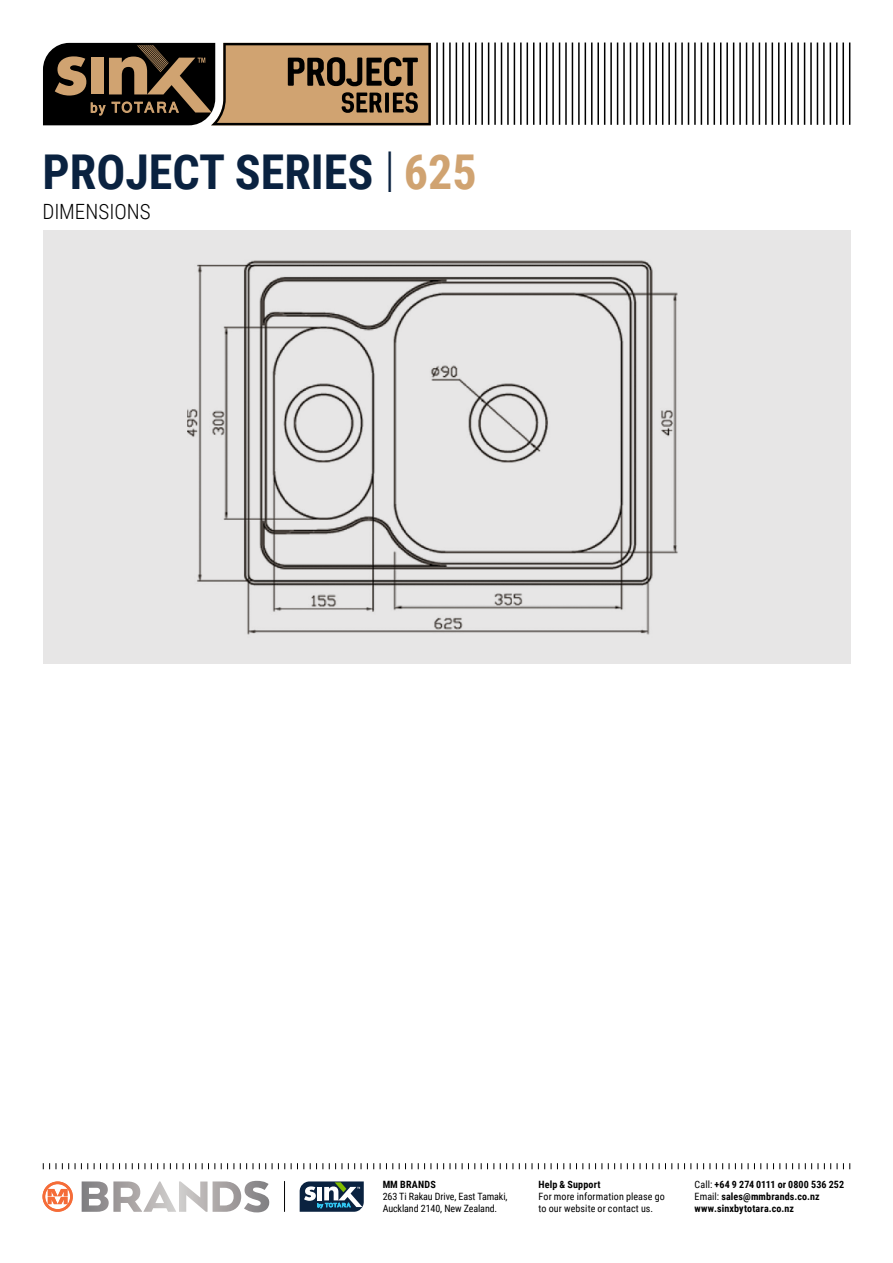
<style>
.page{position:relative;width:893px;height:1263px;background:#fff}
.page>*{position:absolute;margin:0;border:0;box-sizing:border-box;transform-origin:0 0}
.t1{font:700 48px "Roboto Condensed";color:#0a2240}
.t2{font:300 21px "Roboto Condensed";color:#000}
.t3{font:10.05px/12px "Roboto Condensed";letter-spacing:.005em;color:#000}
.t4{font:700 10.05px/12px "Roboto Condensed";letter-spacing:.015em;color:#000}
.s1{font-weight:300}
.s2{color:#d0a371}
.s3{font-weight:400}
</style>
<div class="page">
<svg style="left:43px;top:43px;width:388px;height:82px;background:#775e43"></svg>
<hr style="left:436px;top:43px;width:2px;height:82px;background:#000">
<hr style="left:443px;top:43px;width:1px;height:82px;background:#000">
<hr style="left:449px;top:43px;width:2px;height:82px;background:#000">
<hr style="left:456px;top:43px;width:1px;height:82px;background:#000">
<hr style="left:462px;top:43px;width:2px;height:82px;background:#000">
<hr style="left:468px;top:43px;width:2px;height:82px;background:#000">
<hr style="left:475px;top:43px;width:1px;height:82px;background:#000">
<hr style="left:481px;top:43px;width:2px;height:82px;background:#000">
<hr style="left:488px;top:43px;width:1px;height:82px;background:#000">
<hr style="left:494px;top:43px;width:2px;height:82px;background:#000">
<hr style="left:501px;top:43px;width:1px;height:82px;background:#000">
<hr style="left:507px;top:43px;width:2px;height:82px;background:#000">
<hr style="left:514px;top:43px;width:1px;height:82px;background:#000">
<hr style="left:520px;top:43px;width:2px;height:82px;background:#000">
<hr style="left:527px;top:43px;width:1px;height:82px;background:#000">
<hr style="left:533px;top:43px;width:1px;height:82px;background:#000">
<hr style="left:539px;top:43px;width:2px;height:82px;background:#000">
<hr style="left:546px;top:43px;width:1px;height:82px;background:#000">
<hr style="left:552px;top:43px;width:2px;height:82px;background:#000">
<hr style="left:559px;top:43px;width:1px;height:82px;background:#000">
<hr style="left:565px;top:43px;width:2px;height:82px;background:#000">
<hr style="left:572px;top:43px;width:1px;height:82px;background:#000">
<hr style="left:578px;top:43px;width:2px;height:82px;background:#000">
<hr style="left:585px;top:43px;width:1px;height:82px;background:#000">
<hr style="left:591px;top:43px;width:1px;height:82px;background:#000">
<hr style="left:597px;top:43px;width:2px;height:82px;background:#000">
<hr style="left:604px;top:43px;width:1px;height:82px;background:#000">
<hr style="left:610px;top:43px;width:2px;height:82px;background:#000">
<hr style="left:617px;top:43px;width:1px;height:82px;background:#000">
<hr style="left:623px;top:43px;width:2px;height:82px;background:#000">
<hr style="left:630px;top:43px;width:1px;height:82px;background:#000">
<hr style="left:636px;top:43px;width:2px;height:82px;background:#000">
<hr style="left:643px;top:43px;width:1px;height:82px;background:#000">
<hr style="left:649px;top:43px;width:2px;height:82px;background:#000">
<hr style="left:655px;top:43px;width:2px;height:82px;background:#000">
<hr style="left:662px;top:43px;width:1px;height:82px;background:#000">
<hr style="left:668px;top:43px;width:2px;height:82px;background:#000">
<hr style="left:675px;top:43px;width:1px;height:82px;background:#000">
<hr style="left:681px;top:43px;width:2px;height:82px;background:#000">
<hr style="left:688px;top:43px;width:1px;height:82px;background:#000">
<hr style="left:694px;top:43px;width:2px;height:82px;background:#000">
<hr style="left:701px;top:43px;width:1px;height:82px;background:#000">
<hr style="left:707px;top:43px;width:2px;height:82px;background:#000">
<hr style="left:713px;top:43px;width:2px;height:82px;background:#000">
<hr style="left:720px;top:43px;width:1px;height:82px;background:#000">
<hr style="left:726px;top:43px;width:2px;height:82px;background:#000">
<hr style="left:733px;top:43px;width:1px;height:82px;background:#000">
<hr style="left:739px;top:43px;width:2px;height:82px;background:#000">
<hr style="left:746px;top:43px;width:1px;height:82px;background:#000">
<hr style="left:752px;top:43px;width:2px;height:82px;background:#000">
<hr style="left:759px;top:43px;width:1px;height:82px;background:#000">
<hr style="left:765px;top:43px;width:2px;height:82px;background:#000">
<hr style="left:772px;top:43px;width:1px;height:82px;background:#000">
<hr style="left:778px;top:43px;width:1px;height:82px;background:#000">
<hr style="left:784px;top:43px;width:2px;height:82px;background:#000">
<hr style="left:791px;top:43px;width:1px;height:82px;background:#000">
<hr style="left:797px;top:43px;width:2px;height:82px;background:#000">
<hr style="left:804px;top:43px;width:1px;height:82px;background:#000">
<hr style="left:810px;top:43px;width:2px;height:82px;background:#000">
<hr style="left:817px;top:43px;width:1px;height:82px;background:#000">
<hr style="left:823px;top:43px;width:2px;height:82px;background:#000">
<hr style="left:830px;top:43px;width:1px;height:82px;background:#000">
<hr style="left:836px;top:43px;width:1px;height:82px;background:#000">
<hr style="left:842px;top:43px;width:2px;height:82px;background:#000">
<hr style="left:849px;top:43px;width:1px;height:82px;background:#000">
<svg style="left:43px;top:1181px;width:30px;height:31px"></svg>
<svg style="left:82px;top:1181px;width:187px;height:31px"></svg>
<svg style="left:43px;top:1163px;width:7px;height:6px"></svg>
<svg style="left:56px;top:1163px;width:13px;height:6px"></svg>
<svg style="left:75px;top:1163px;width:13px;height:6px"></svg>
<svg style="left:94px;top:1163px;width:13px;height:6px"></svg>
<svg style="left:113px;top:1163px;width:7px;height:6px"></svg>
<svg style="left:126px;top:1163px;width:13px;height:6px"></svg>
<svg style="left:145px;top:1163px;width:13px;height:6px"></svg>
<svg style="left:164px;top:1163px;width:13px;height:6px"></svg>
<svg style="left:183px;top:1163px;width:13px;height:6px"></svg>
<svg style="left:202px;top:1163px;width:13px;height:6px"></svg>
<svg style="left:221px;top:1163px;width:7px;height:6px"></svg>
<svg style="left:234px;top:1163px;width:13px;height:6px"></svg>
<svg style="left:253px;top:1163px;width:13px;height:6px"></svg>
<svg style="left:272px;top:1163px;width:13px;height:6px"></svg>
<svg style="left:291px;top:1163px;width:13px;height:6px"></svg>
<svg style="left:310px;top:1163px;width:7px;height:6px"></svg>
<svg style="left:323px;top:1163px;width:13px;height:6px"></svg>
<svg style="left:342px;top:1163px;width:13px;height:6px"></svg>
<svg style="left:361px;top:1163px;width:13px;height:6px"></svg>
<svg style="left:380px;top:1163px;width:13px;height:6px"></svg>
<svg style="left:399px;top:1163px;width:13px;height:6px"></svg>
<svg style="left:418px;top:1163px;width:7px;height:6px"></svg>
<svg style="left:431px;top:1163px;width:13px;height:6px"></svg>
<svg style="left:450px;top:1163px;width:6px;height:6px"></svg>
<svg style="left:462px;top:1163px;width:13px;height:6px"></svg>
<svg style="left:481px;top:1163px;width:13px;height:6px"></svg>
<svg style="left:500px;top:1163px;width:7px;height:6px"></svg>
<svg style="left:513px;top:1163px;width:13px;height:6px"></svg>
<svg style="left:532px;top:1163px;width:13px;height:6px"></svg>
<svg style="left:551px;top:1163px;width:13px;height:6px"></svg>
<svg style="left:570px;top:1163px;width:13px;height:6px"></svg>
<svg style="left:589px;top:1163px;width:7px;height:6px"></svg>
<svg style="left:602px;top:1163px;width:13px;height:6px"></svg>
<svg style="left:621px;top:1163px;width:13px;height:6px"></svg>
<svg style="left:640px;top:1163px;width:13px;height:6px"></svg>
<svg style="left:659px;top:1163px;width:13px;height:6px"></svg>
<svg style="left:678px;top:1163px;width:13px;height:6px"></svg>
<svg style="left:697px;top:1163px;width:7px;height:6px"></svg>
<svg style="left:710px;top:1163px;width:13px;height:6px"></svg>
<svg style="left:729px;top:1163px;width:13px;height:6px"></svg>
<svg style="left:748px;top:1163px;width:13px;height:6px"></svg>
<svg style="left:767px;top:1163px;width:13px;height:6px"></svg>
<svg style="left:786px;top:1163px;width:7px;height:6px"></svg>
<svg style="left:799px;top:1163px;width:13px;height:6px"></svg>
<svg style="left:818px;top:1163px;width:13px;height:6px"></svg>
<svg style="left:837px;top:1163px;width:13px;height:6px"></svg>
<hr style="left:284px;top:1181px;width:1px;height:30px;background:#000">
<svg style="left:300px;top:1181px;width:64px;height:31px"></svg>
<div style="left:43px;top:230px;width:807px;height:433px;background:#e7e6e6"></div>
<img style="left:188px;top:260px;width:490px;height:375px">
<h1 class="t1" style="left:43px;top:138px;width:436px">PROJECT SERIES <span class="s1">|</span> <span class="s2">625</span></h1>
<h2 class="t2" style="left:43px;top:196px;width:110px">DIMENSIONS</h2>
<p class="t4" style="left:383px;top:1178px;width:55px">MM BRANDS</p>
<p class="t3" style="left:383px;top:1190px;width:126px">263 Ti Rakau Drive, East Tamaki,<br>Auckland 2140, New Zealand.</p>
<p class="t4" style="left:539px;top:1178px;width:63px">Help &amp; Support</p>
<p class="t3" style="left:539px;top:1190px;width:128px">For more information please go to our website or contact us.</p>
<p class="t4" style="left:694px;top:1178px;width:151px"><span class="s3">Call:</span> +64 9 274 0111 or 0800 536 252<br><span class="s3">Email:</span> sales@mmbrands.co.nz www.sinxbytotara.co.nz</p>
</div>
